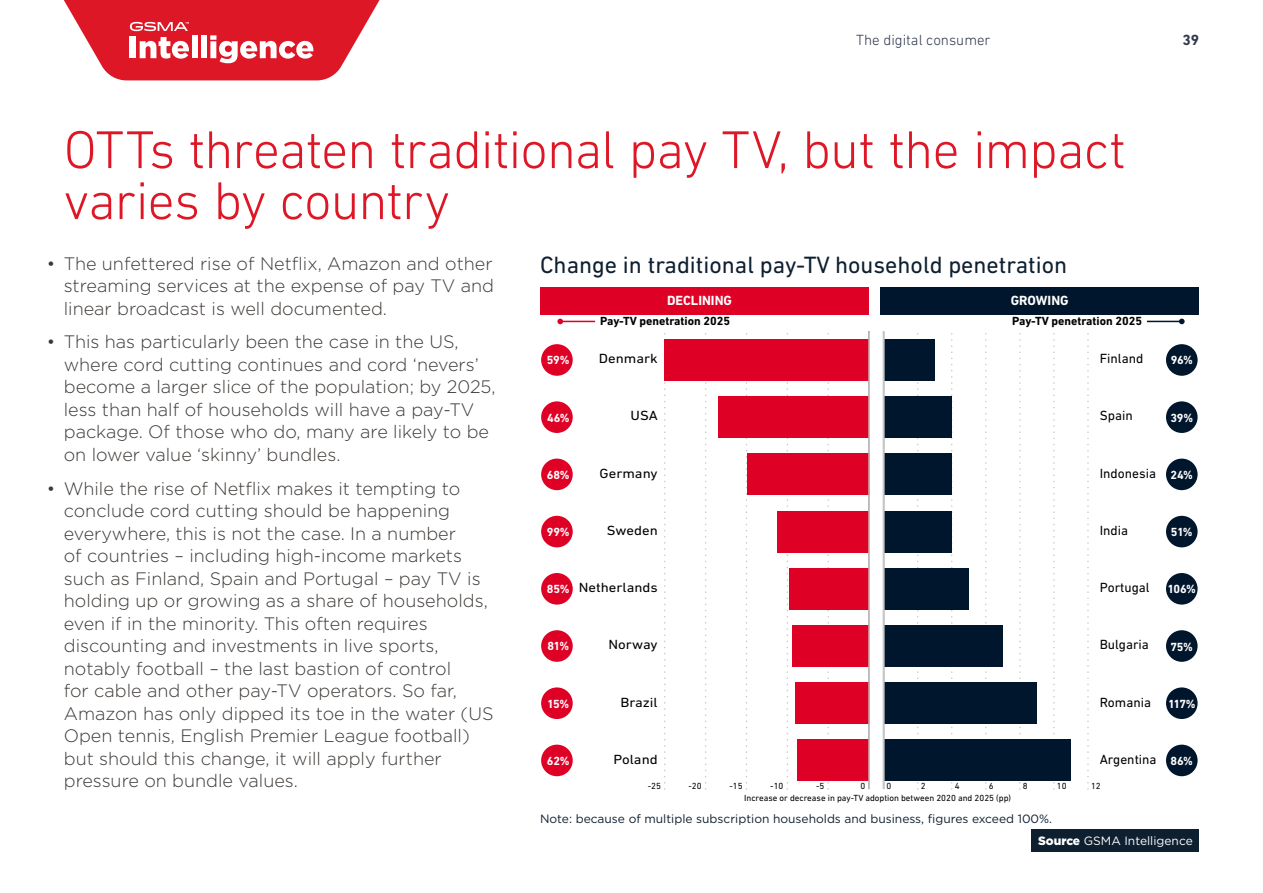
<style>
.page{position:relative;width:1263px;height:893px;background:#fff}
.page>*{position:absolute;margin:0;border:0;box-sizing:border-box;transform-origin:0 0}
.Slide_title{font:300 54px/51px "DIN Next LT Pro";letter-spacing:-.02em;color:#de1726}
.Fig_title{font:24px "DIN Next LT Pro";color:#0e1f30}
.t1{font:300 18px/22.5px "Gotham";color:#3c3835}
.t2{font:300 15px "DIN Next LT Pro";color:#2f394b}
.t3{font:700 15px "DIN Next LT Pro";color:#2f394b}
.t4{font:13.5px "DIN Next LT Pro";color:#000}
.t5{font:13.5px "DIN Next LT Pro";color:#000;scale:1.1 1}
.t6{font:700 13.5px "DIN Next LT Pro";color:#fff}
.t7{font:12px "Gotham";color:#0e1f30}
.t8{font:700 12px "DIN Next LT Pro";letter-spacing:-.02em;color:#fff}
.t9{font:700 12px "DIN Next LT Pro";color:#000}
.t10{font:12px "Gotham";color:#fff}
.t11{font:9px/12px "DIN Next LT Pro";color:#000}
.s1{font-weight:900}
</style>
<div class="page">
<svg style="left:64px;top:0;width:315px;height:80px"></svg>
<div style="left:880px;top:287px;width:319px;height:28px;background:#00162d"></div>
<div style="left:540px;top:287px;width:329px;height:28px;background:#df0026"></div>
<svg style="left:917px;top:333px;width:1px;height:456px"></svg>
<svg style="left:951px;top:333px;width:1px;height:456px"></svg>
<svg style="left:985px;top:333px;width:1px;height:456px"></svg>
<svg style="left:1019px;top:333px;width:1px;height:456px"></svg>
<svg style="left:1053px;top:333px;width:2px;height:456px"></svg>
<svg style="left:1087px;top:333px;width:2px;height:456px"></svg>
<div style="left:884px;top:339px;width:51px;height:42px;background:#00162d"></div>
<div style="left:884px;top:397px;width:68px;height:41px;background:#00162d"></div>
<div style="left:884px;top:454px;width:68px;height:41px;background:#00162d"></div>
<div style="left:884px;top:511px;width:68px;height:41px;background:#00162d"></div>
<div style="left:884px;top:568px;width:85px;height:41px;background:#00162d"></div>
<div style="left:884px;top:625px;width:119px;height:42px;background:#00162d"></div>
<div style="left:884px;top:683px;width:153px;height:41px;background:#00162d"></div>
<div style="left:884px;top:740px;width:187px;height:41px;background:#00162d"></div>
<hr style="left:883px;top:331px;width:1px;height:458px;background:#c7c6c8">
<div style="left:1166px;top:344px;width:31px;height:32px;background:#00162d;border-radius:50%"></div>
<div style="left:1166px;top:401px;width:31px;height:32px;background:#00162d;border-radius:50%"></div>
<div style="left:1166px;top:459px;width:31px;height:31px;background:#00162d;border-radius:50%"></div>
<div style="left:1166px;top:516px;width:31px;height:31px;background:#00162d;border-radius:50%"></div>
<div style="left:1166px;top:573px;width:31px;height:32px;background:#00162d;border-radius:50%"></div>
<div style="left:1166px;top:630px;width:31px;height:32px;background:#00162d;border-radius:50%"></div>
<div style="left:1166px;top:687px;width:31px;height:32px;background:#00162d;border-radius:50%"></div>
<div style="left:1166px;top:745px;width:31px;height:31px;background:#00162d;border-radius:50%"></div>
<div style="left:541px;top:344px;width:32px;height:32px;background:#df0026;border-radius:50%"></div>
<div style="left:541px;top:401px;width:32px;height:32px;background:#df0026;border-radius:50%"></div>
<div style="left:541px;top:459px;width:32px;height:31px;background:#df0026;border-radius:50%"></div>
<div style="left:541px;top:516px;width:32px;height:31px;background:#df0026;border-radius:50%"></div>
<div style="left:541px;top:573px;width:32px;height:32px;background:#df0026;border-radius:50%"></div>
<div style="left:541px;top:630px;width:32px;height:32px;background:#df0026;border-radius:50%"></div>
<div style="left:541px;top:687px;width:32px;height:32px;background:#df0026;border-radius:50%"></div>
<div style="left:541px;top:745px;width:32px;height:31px;background:#df0026;border-radius:50%"></div>
<svg style="left:664px;top:333px;width:1px;height:456px"></svg>
<svg style="left:705px;top:333px;width:1px;height:456px"></svg>
<svg style="left:746px;top:333px;width:1px;height:456px"></svg>
<svg style="left:787px;top:333px;width:1px;height:456px"></svg>
<svg style="left:827px;top:333px;width:2px;height:456px"></svg>
<div style="left:664px;top:339px;width:205px;height:42px;background:#df0026"></div>
<div style="left:718px;top:397px;width:151px;height:41px;background:#df0026"></div>
<div style="left:747px;top:454px;width:122px;height:41px;background:#df0026"></div>
<div style="left:777px;top:511px;width:92px;height:41px;background:#df0026"></div>
<div style="left:789px;top:568px;width:80px;height:41px;background:#df0026"></div>
<div style="left:793px;top:625px;width:76px;height:42px;background:#df0026"></div>
<div style="left:795px;top:683px;width:74px;height:41px;background:#df0026"></div>
<div style="left:797px;top:740px;width:72px;height:41px;background:#df0026"></div>
<hr style="left:868px;top:331px;width:2px;height:458px;background:#c7c6c8">
<hr style="left:1147px;top:321px;width:35px;height:1px;background:#00162d">
<svg style="left:1179px;top:319px;width:5px;height:5px"></svg>
<hr style="left:560px;top:321px;width:35px;height:1px;background:#df0026">
<svg style="left:557px;top:319px;width:6px;height:5px"></svg>
<div style="left:1032px;top:829px;width:167px;height:23px;background:#0e1f30"></div>
<p class="t2" style="left:856px;top:31px;width:136px">The digital consumer</p>
<p class="t3" style="left:1182px;top:31px;width:18px">39</p>
<p class="Slide_title" style="left:64px;top:124px;width:1063px">OTTs threaten traditional pay TV, but the impact varies by country</p>
<p class="t1" style="left:64px;top:251px;width:432px;text-align:justify;text-indent:-17px">• The unfettered rise of Netflix, Amazon and other streaming services at the expense of pay TV and linear broadcast is well documented.</p>
<p class="t1" style="left:64px;top:330px;width:433px;text-indent:-17px">• This has particularly been the case in the US, where cord cutting continues and cord ‘nevers’ become a larger slice of the population; by 2025, less than half of households will have a pay-TV package. Of those who do, many are likely to be on lower value ‘skinny’ bundles.</p>
<p class="t1" style="left:64px;top:476px;width:431px;text-indent:-17px">• While the rise of Netflix makes it tempting to conclude cord cutting should be happening everywhere, this is not the case. In a number<br>of countries – including high-income markets such as Finland, Spain and Portugal – pay TV is holding up or growing as a share of households, even if in the minority. This often requires discounting and investments in live sports, notably football – the last bastion of control<br>for cable and other pay-TV operators. So far, Amazon has only dipped its toe in the water (US Open tennis, English Premier League football) but should this change, it will apply further pressure on bundle values.</p>
<p class="Fig_title" style="left:540px;top:251px;width:529px">Change in traditional pay-TV household penetration</p>
<p class="t6" style="left:667px;top:293px;width:66px">DECLINING</p>
<p class="t6" style="left:1011px;top:293px;width:59px">GROWING</p>
<p class="t8" style="left:547px;top:353px;width:24px">59%</p>
<p class="t9" style="left:600px;top:314px;width:132px">Pay-TV penetration 2025</p>
<p class="t9" style="left:1012px;top:314px;width:132px">Pay-TV penetration 2025</p>
<p class="t5" style="left:599px;top:351px;width:55px">Denmark</p>
<p class="t4" style="left:1100px;top:351px;width:45px">Finland</p>
<p class="t8" style="left:1171px;top:353px;width:24px">96%</p>
<p class="t8" style="left:547px;top:411px;width:24px">46%</p>
<p class="t5" style="left:630px;top:408px;width:26px">USA</p>
<p class="t4" style="left:1100px;top:408px;width:34px">Spain</p>
<p class="t8" style="left:1170px;top:411px;width:24px">39%</p>
<p class="t8" style="left:547px;top:468px;width:24px">68%</p>
<p class="t5" style="left:599px;top:465px;width:54px">Germany</p>
<p class="t4" style="left:1100px;top:465px;width:58px">Indonesia</p>
<p class="t8" style="left:1170px;top:468px;width:24px">24%</p>
<p class="t8" style="left:547px;top:525px;width:24px">99%</p>
<p class="t5" style="left:607px;top:522px;width:48px">Sweden</p>
<p class="t4" style="left:1100px;top:522px;width:30px">India</p>
<p class="t8" style="left:1171px;top:525px;width:23px">51%</p>
<p class="t8" style="left:547px;top:582px;width:24px">85%</p>
<p class="t5" style="left:579px;top:580px;width:73px">Netherlands</p>
<p class="t4" style="left:1100px;top:580px;width:51px">Portugal</p>
<p class="t8" style="left:1167px;top:582px;width:30px">106%</p>
<p class="t8" style="left:547px;top:639px;width:23px">81%</p>
<p class="t5" style="left:608px;top:637px;width:46px">Norway</p>
<p class="t4" style="left:1100px;top:637px;width:51px">Bulgaria</p>
<p class="t8" style="left:1170px;top:639px;width:24px">75%</p>
<p class="t8" style="left:547px;top:697px;width:24px">15%</p>
<p class="t5" style="left:620px;top:694px;width:35px">Brazil</p>
<p class="t4" style="left:1100px;top:694px;width:53px">Romania</p>
<p class="t8" style="left:1168px;top:697px;width:29px">117%</p>
<p class="t8" style="left:547px;top:754px;width:24px">62%</p>
<p class="t5" style="left:613px;top:751px;width:42px">Poland</p>
<p class="t4" style="left:1100px;top:751px;width:58px">Argentina</p>
<p class="t11" style="left:648px;top:780px;width:15px">-25</p>
<p class="t11" style="left:688px;top:780px;width:15px">-20</p>
<p class="t11" style="left:729px;top:780px;width:15px">-15</p>
<p class="t11" style="left:770px;top:780px;width:15px">-10</p>
<p class="t11" style="left:816px;top:780px;width:10px">-5</p>
<p class="t11" style="left:860px;top:780px;width:6px">0</p>
<p class="t11" style="left:744px;top:780px;width:268px;text-indent:177px">2<br>Increase or decrease in pay-TV adoption between 2020 and 2025 (pp)</p>
<p class="t11" style="left:887px;top:780px;width:6px">0</p>
<p class="t11" style="left:955px;top:780px;width:6px">4</p>
<p class="t11" style="left:989px;top:780px;width:6px">6</p>
<p class="t11" style="left:1023px;top:780px;width:6px">8</p>
<p class="t11" style="left:1057px;top:780px;width:11px">10</p>
<p class="t11" style="left:1091px;top:780px;width:11px">12</p>
<p class="t8" style="left:1170px;top:754px;width:24px">86%</p>
<p class="t7" style="left:540px;top:811px;width:513px">Note: because of multiple subscription households and business, figures exceed 100%.</p>
<p class="t10" style="left:1038px;top:833px;width:156px"><span class="s1">Source</span> GSMA Intelligence</p>
</div>
